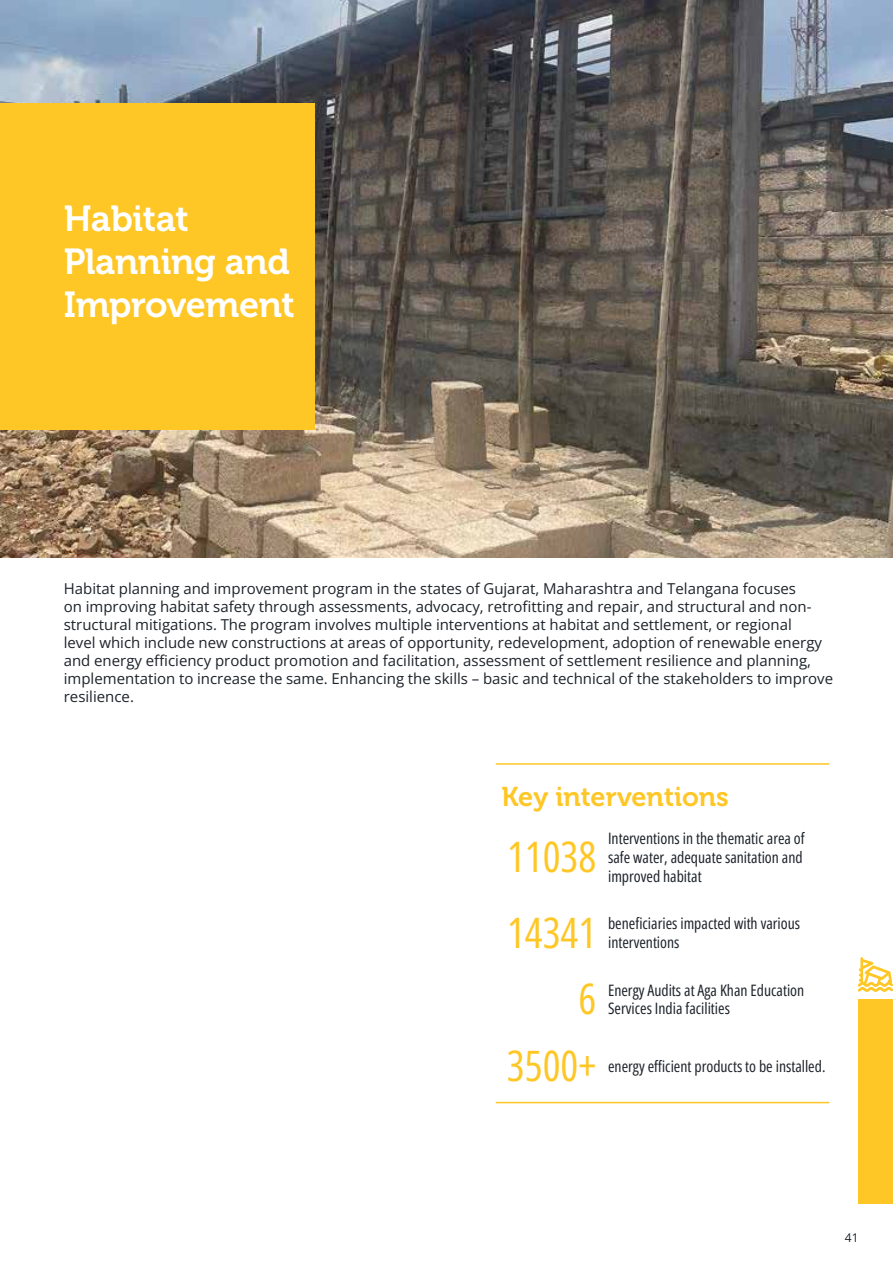
<style>
.page{position:relative;width:893px;height:1263px;background:#fff}
.page>*{position:absolute;margin:0;border:0;box-sizing:border-box;transform-origin:0 0}
.t1{font:42px "Open Sans";color:#fec726}
.t2{font:36px/43.2px "Museo 700";letter-spacing:-.01em;color:#fff}
.t3{font:27px "Museo 700";color:#fec726}
.t4{font:15.75px/18.9px "Open Sans";color:#1d232a}
.t5{font:15px/18px "Open Sans";color:#1d232a}
.t6{font:12px "Open Sans";color:#1d232a}
</style>
<div class="page">
<img style="left:1px;top:0;width:892px;height:557px">
<div style="left:0;top:103px;width:315px;height:327px;background:#fec726"></div>
<hr style="left:496px;top:763px;width:333px;height:2px;background:#fec726">
<hr style="left:496px;top:1102px;width:333px;height:1px;background:#fec726">
<div style="left:859px;top:999px;width:34px;height:204px;background:#fec726"></div>
<svg style="left:858px;top:957px;width:35px;height:35px"></svg>
<h2 class="t2" style="left:64px;top:197px;width:233px">Habitat<br>Planning and<br>Improvement</h2>
<p class="t5" style="left:64px;top:579px;width:771px">Habitat planning and improvement program in the states of Gujarat, Maharashtra and Telangana focuses<br>on improving habitat safety through assessments, advocacy, retrofitting and repair, and structural and non&shy;structural mitigations. The program involves multiple interventions at habitat and settlement, or regional<br>level which include new constructions at areas of opportunity, redevelopment, adoption of renewable energy and energy efficiency product promotion and facilitation, assessment of settlement resilience and planning, implementation to increase the same. Enhancing the skills – basic and technical of the stakeholders to improve resilience.</p>
<h3 class="t3" style="left:501px;top:782px;width:229px">Key interventions</h3>
<h1 class="t1" style="left:507px;top:828px;width:91px">11038</h1>
<p class="t4" style="left:608px;top:829px;width:198px">Interventions in the thematic area of safe water, adequate sanitation and improved habitat</p>
<h1 class="t1" style="left:507px;top:904px;width:91px">14341</h1>
<p class="t4" style="left:608px;top:914px;width:194px">beneficiaries impacted with various interventions</p>
<h1 class="t1" style="left:578px;top:970px;width:19px">6</h1>
<p class="t4" style="left:608px;top:980px;width:198px">Energy Audits at Aga Khan Education<br>Services India facilities</p>
<h1 class="t1" style="left:507px;top:1036px;width:91px">3500+</h1>
<p class="t4" style="left:608px;top:1057px;width:219px">energy efficient products to be installed.</p>
<p class="t6" style="left:845px;top:1229px;width:15px">41</p>
</div>
